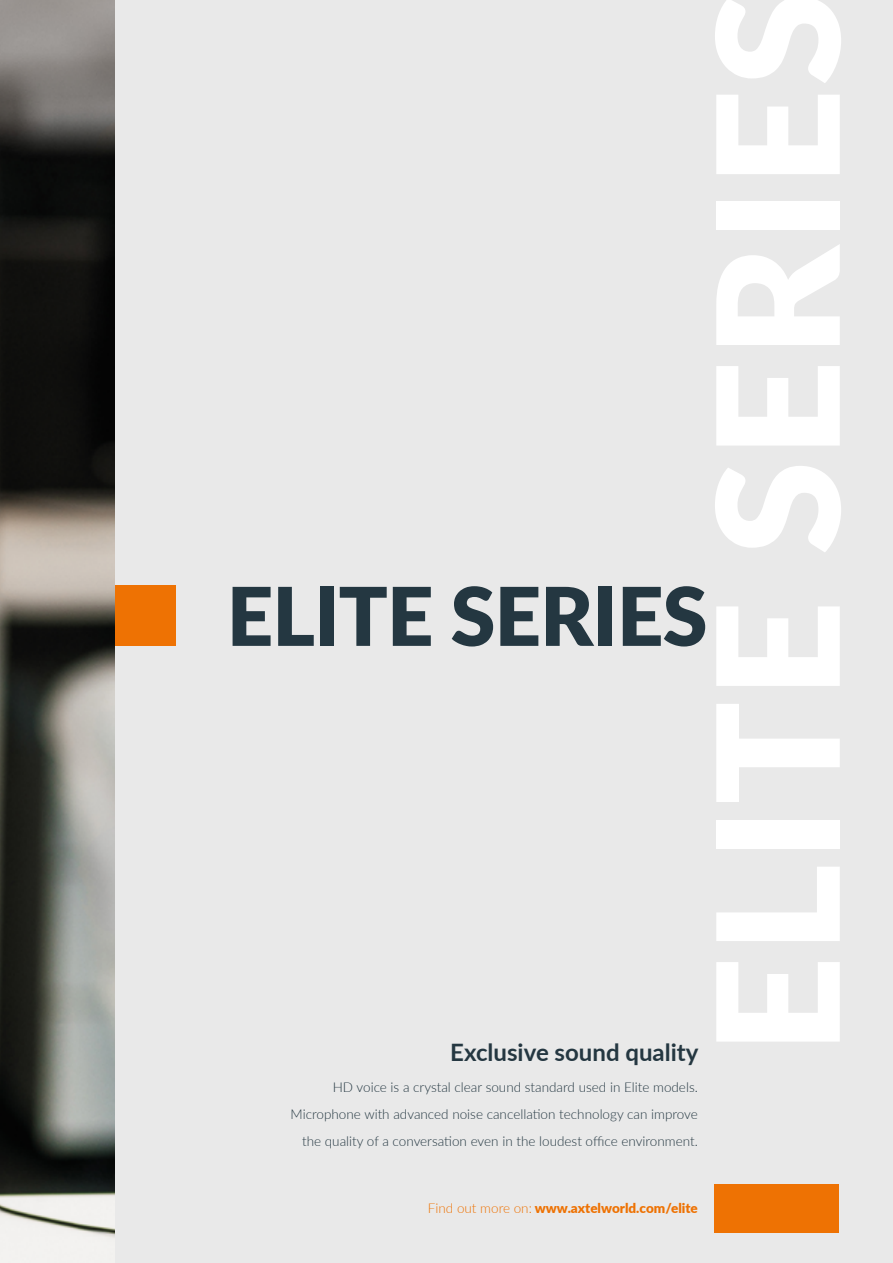
<style>
.page{position:relative;width:893px;height:1263px;background:#fff}
.page>*{position:absolute;margin:0;border:0;box-sizing:border-box;transform-origin:0 0}
.t1{font:900 169.5px "Lato";letter-spacing:.02em;color:#fff}
.t2{font:900 81px "Lato";letter-spacing:-.01em;color:#243741}
.t3{font:700 24px "Lato";color:#243741}
.t4{font:300 13.5px/27px "Lato";color:#243741;text-align:right}
.t5{font:900 13.5px "Lato";color:#ee7203}
.s1{font-weight:300}
</style>
<div class="page">
<div style="left:115px;top:0;width:778px;height:1263px;background:#e9e9e9"></div>
<img style="left:0;top:0;width:115px;height:1263px">
<div style="left:714px;top:1184px;width:125px;height:49px;background:#ee7203"></div>
<div style="left:115px;top:586px;width:60px;height:60px;background:#ee7203"></div>
<h2 class="t2" style="left:227px;top:555px;width:482px">ELITE SERIES</h2>
<h3 class="t3" style="left:450px;top:1035px;width:250px">Exclusive sound quality</h3>
<p class="t4" style="left:333px;top:1073px;width:367px">HD voice is a crystal clear sound standard used in Elite models.</p>
<p class="t4" style="left:291px;top:1100px;width:409px">Microphone with advanced noise cancellation technology can improve the quality of a conversation even in the loudest office environment.</p>
<h1 class="t1" style="left:650px;top:1053px;width:1063px;rotate:-90deg">ELITE SERIES</h1>
<p class="t5" style="left:428px;top:1198px;width:271px"><span class="s1">Find out more on:</span> www.axtelworld.com/elite</p>
</div>
